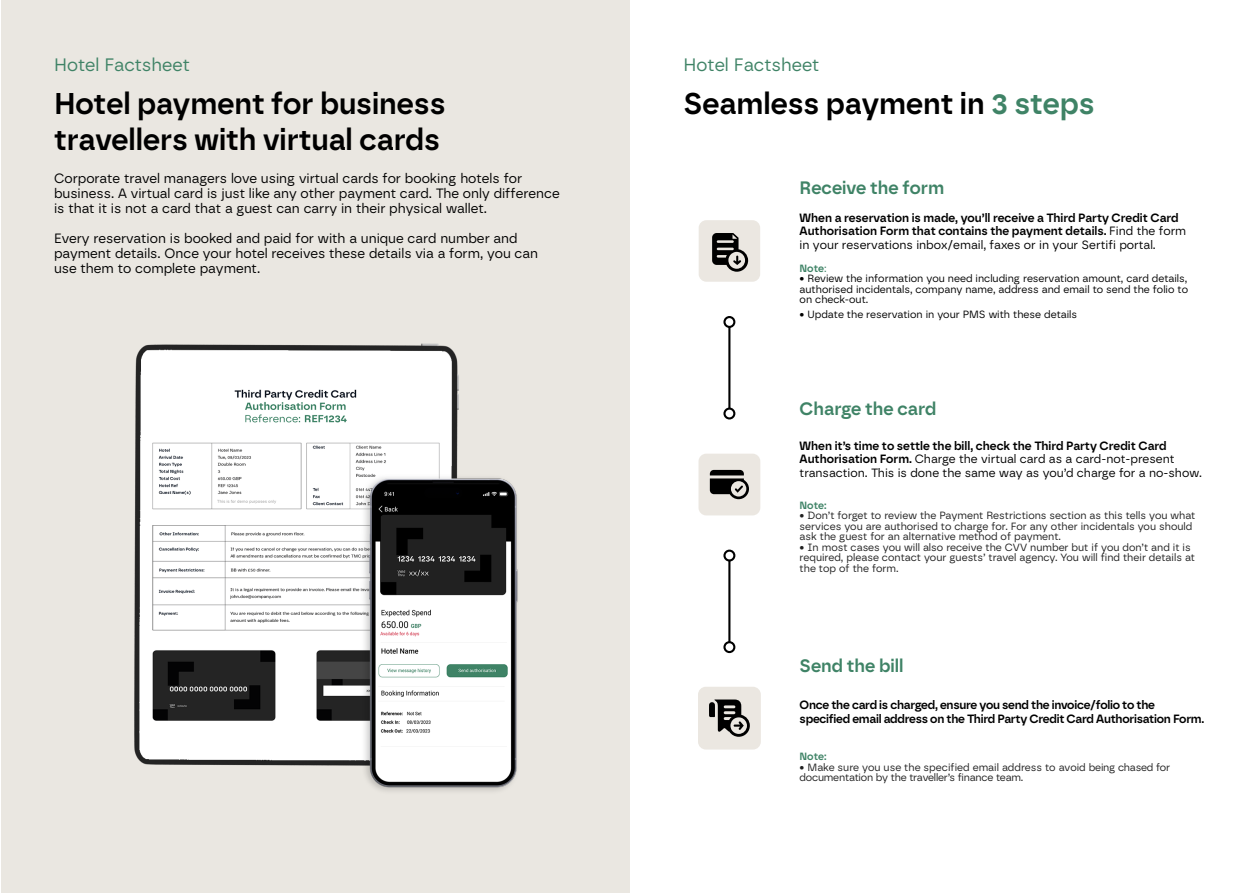
<style>
.page{position:relative;width:1259px;height:893px;background:#fff}
.page>*{position:absolute;margin:0;border:0;box-sizing:border-box;transform-origin:0 0}
.t1{font:600 30px/36px "Borna";color:#000}
.t2{font:600 18px "Borna";color:#3f8366}
.t3{font:18px "Borna";color:#3f8366}
.t4{font:13.5px/15px "Borna";color:#000}
.t5{font:600 12px/13.5px "Borna";color:#000}
.t6{font:12px/13.5px "Borna";color:#000}
.t7{font:600 12px/13.5px "Borna";letter-spacing:-.02em;color:#000}
.t8{font:10.5px/10.5px "Borna";color:#202020}
.t9{font:10.5px/10.5px "Borna";color:#000;text-align:justify}
.t10{font:10.5px/10.5px "Borna";letter-spacing:-.02em;color:#202020}
.t11{font:600 10.5px "Borna";color:#3f8366}
.s1{color:#3f8366}
.s2{font-weight:400}
.s3{font-weight:600}
</style>
<div class="page">
<div style="left:1px;top:0;width:628px;height:893px;background:#eae7e1"></div>
<img style="left:134px;top:176px;width:627px;height:717px">
<h2 class="t3" style="left:54px;top:54px;width:137px">Hotel Factsheet</h2>
<h2 class="t3" style="left:683px;top:54px;width:137px">Hotel Factsheet</h2>
<h1 class="t1" style="left:54px;top:85px;width:393px">Hotel payment for business travellers with virtual cards</h1>
<h1 class="t1" style="left:683px;top:85px;width:413px">Seamless payment in <span class="s1">3 steps</span></h1>
<p class="t4" style="left:54px;top:171px;width:507px">Corporate travel managers love using virtual cards for booking hotels for business. A virtual card is just like any other payment card. The only difference is that it is not a card that a guest can carry in their physical wallet.</p>
<p class="t4" style="left:54px;top:231px;width:485px">Every reservation is booked and paid for with a unique card number and payment details. Once your hotel receives these details via a form, you can use them to complete payment.</p>
<h2 class="t2" style="left:799px;top:177px;width:146px">Receive the form</h2>
<p class="t5" style="left:799px;top:211px;width:388px">When a reservation is made, you’ll receive a Third Party Credit Card<br>Authorisation Form that contains the payment details. <span class="s2">Find the form in your reservations inbox/email, faxes or in your Sertifi portal.</span></p>
<p class="t11" style="left:799px;top:262px;width:28px">Note<span class="s2">:</span></p>
<p class="t9" style="left:799px;top:273px;width:390px">• Review the information you need including reservation amount, card details, authorised incidentals, company name, address and email to send the folio to on check-out.</p>
<p class="t9" style="left:799px;top:309px;width:279px">• Update the reservation in your PMS with these details</p>
<h2 class="t2" style="left:799px;top:397px;width:138px">Charge the card</h2>
<p class="t6" style="left:799px;top:439px;width:404px"><span class="s3">When it’s time to settle the bill, check the Third Party Credit Card<br>Authorisation Form.</span> Charge the virtual card as a card-not-present transaction. This is done the same way as you’d charge for a no-show.</p>
<p class="t11" style="left:799px;top:498px;width:28px">Note:</p>
<p class="t8" style="left:799px;top:510px;width:397px">• Don’t forget to review the Payment Restrictions section as this tells you what services you are authorised to charge for. For any other incidentals you should ask the guest for an alternative method of payment.</p>
<p class="t8" style="left:799px;top:542px;width:397px">• In most cases you will also receive the CVV number but if you don’t and it is required, please contact your guests’ travel agency. You will find their details at the top of the form.</p>
<h2 class="t2" style="left:799px;top:655px;width:106px">Send the bill</h2>
<p class="t7" style="left:799px;top:698px;width:406px">Once the card is charged, ensure you send the invoice/folio to the specified email address on the Third Party Credit Card Authorisation Form.</p>
<p class="t11" style="left:799px;top:750px;width:28px">Note:</p>
<p class="t10" style="left:799px;top:762px;width:372px">• Make sure you use the specified email address to avoid being chased for documentation by the traveller’s finance team.</p>
</div>
